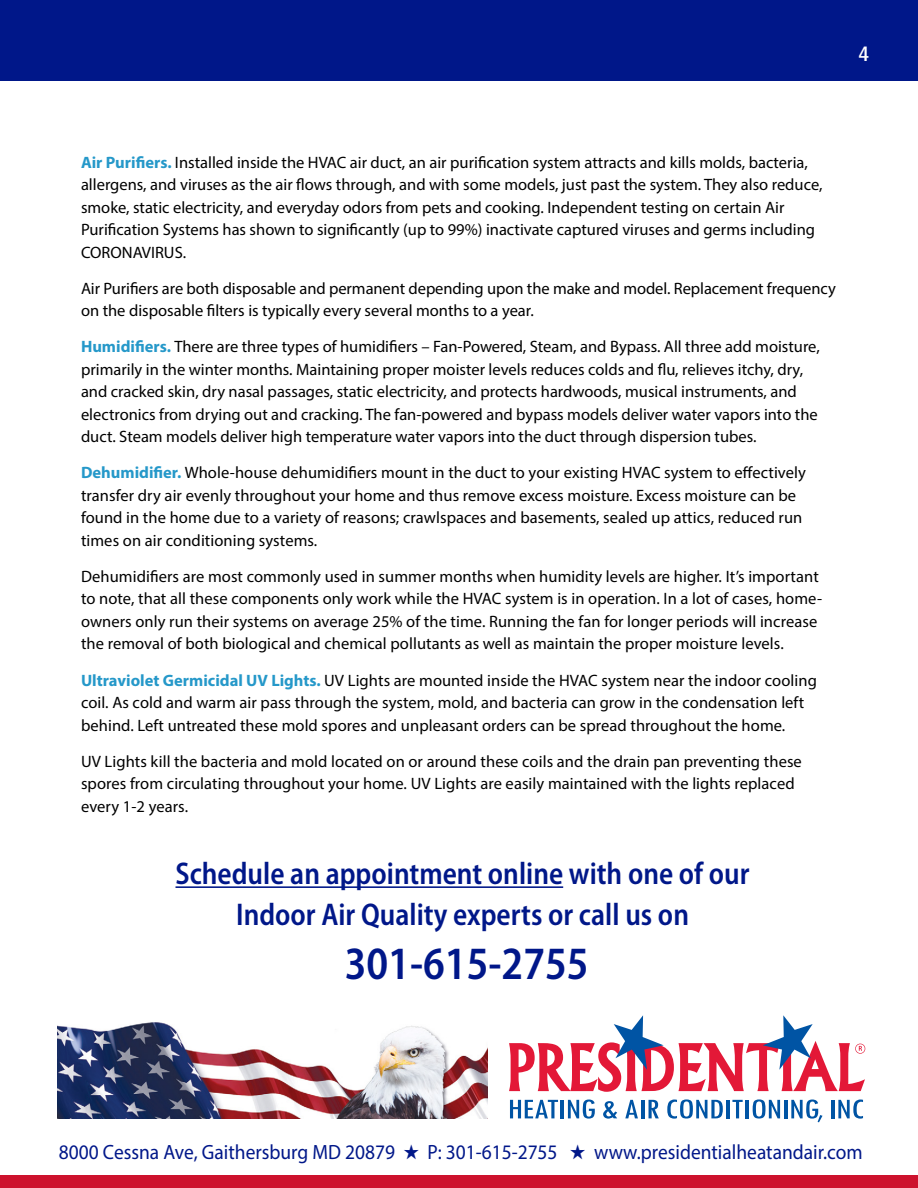
<style>
.page{position:relative;width:918px;height:1188px;background:#fff}
.page>*{position:absolute;margin:0;border:0;box-sizing:border-box;transform-origin:0 0}
.t1{font:600 semi-condensed 46.5px "Myriad Pro";color:#001789;scale:.94 1}
.t2{font:600 semi-condensed 31.5px/40.5px "Myriad Pro";color:#001789;text-align:center;scale:.94 1}
.t3{font:500 condensed 21px "Franklin Gothic";color:#fff}
.t4{font:20.7px "Myriad Pro";color:#001789;scale:.94 1}
.t5{font:16.5px/22.5px "Myriad Pro";color:#000}
.s1{font-weight:700;color:#2598c9}
</style>
<div class="page">
<div style="left:0;top:0;width:918px;height:81px;background:#001789"></div>
<div style="left:0;top:1175px;width:918px;height:13px;background:#cd122d"></div>
<hr style="left:176px;top:886px;width:387px;height:2px;background:#001789">
<svg style="left:510px;top:1100px;width:48px;height:18px"></svg>
<hr style="left:561px;top:1100px;width:3px;height:18px;background:#0054a4">
<svg style="left:568px;top:1100px;width:27px;height:19px"></svg>
<svg style="left:603px;top:1101px;width:14px;height:18px"></svg>
<svg style="left:625px;top:1100px;width:13px;height:18px"></svg>
<hr style="left:641px;top:1100px;width:3px;height:18px;background:#0054a4">
<svg style="left:649px;top:1100px;width:10px;height:18px"></svg>
<svg style="left:667px;top:1099px;width:56px;height:20px"></svg>
<hr style="left:727px;top:1100px;width:3px;height:18px;background:#0054a4">
<svg style="left:732px;top:1100px;width:11px;height:18px"></svg>
<hr style="left:746px;top:1100px;width:3px;height:18px;background:#0054a4">
<svg style="left:753px;top:1099px;width:27px;height:20px"></svg>
<hr style="left:784px;top:1100px;width:3px;height:18px;background:#0054a4">
<svg style="left:791px;top:1100px;width:32px;height:22px"></svg>
<hr style="left:831px;top:1100px;width:4px;height:18px;background:#0054a4">
<svg style="left:838px;top:1100px;width:25px;height:19px"></svg>
<svg style="left:509px;top:1015px;width:356px;height:77px"></svg>
<img style="left:57px;top:1022px;width:430px;height:97px">
<p class="t3" style="left:859px;top:41px;width:12px">4</p>
<p class="t5" style="left:81px;top:151px;width:743px"><span class="s1">Air Purifiers.</span> Installed inside the HVAC air duct, an air purification system attracts and kills molds, bacteria, allergens, and viruses as the air flows through, and with some models, just past the system. They also reduce, smoke, static electricity, and everyday odors from pets and cooking. Independent testing on certain Air Purification Systems has shown to significantly (up to 99%) inactivate captured viruses and germs including CORONAVIRUS.</p>
<p class="t5" style="left:81px;top:277px;width:756px">Air Purifiers are both disposable and permanent depending upon the make and model. Replacement frequency on the disposable filters is typically every several months to a year.</p>
<p class="t5" style="left:81px;top:335px;width:740px"><span class="s1">Humidifiers.</span> There are three types of humidifiers – Fan-Powered, Steam, and Bypass. All three add moisture, primarily in the winter months. Maintaining proper moister levels reduces colds and flu, relieves itchy, dry, and cracked skin, dry nasal passages, static electricity, and protects hardwoods, musical instruments, and electronics from drying out and cracking. The fan-powered and bypass models deliver water vapors into the duct. Steam models deliver high temperature water vapors into the duct through dispersion tubes.</p>
<p class="t5" style="left:81px;top:461px;width:726px"><span class="s1">Dehumidifier.</span> Whole-house dehumidifiers mount in the duct to your existing HVAC system to effectively transfer dry air evenly throughout your home and thus remove excess moisture. Excess moisture can be found in the home due to a variety of reasons; crawlspaces and basements, sealed up attics, reduced run times on air conditioning systems.</p>
<p class="t5" style="left:81px;top:565px;width:743px">Dehumidifiers are most commonly used in summer months when humidity levels are higher. It’s important to note, that all these components only work while the HVAC system is in operation. In a lot of cases, home&shy;owners only run their systems on average 25% of the time. Running the fan for longer periods will increase the removal of both biological and chemical pollutants as well as maintain the proper moisture levels.</p>
<p class="t5" style="left:81px;top:668px;width:737px"><span class="s1">Ultraviolet Germicidal UV Lights.</span> UV Lights are mounted inside the HVAC system near the indoor cooling coil. As cold and warm air pass through the system, mold, and bacteria can grow in the condensation left behind. Left untreated these mold spores and unpleasant orders can be spread throughout the home.</p>
<p class="t5" style="left:81px;top:749px;width:722px">UV Lights kill the bacteria and mold located on or around these coils and the drain pan preventing these spores from circulating throughout your home. UV Lights are easily maintained with the lights replaced every 1-2 years.</p>
<h2 class="t2" style="left:176px;top:853px;width:612px">Schedule an appointment online with one of our<br>Indoor Air Quality experts or call us on</h2>
<h1 class="t1" style="left:345px;top:934px;width:261px">301-615-2755</h1>
<p class="t4" style="left:59px;top:1139px;width:857px">8000 Cessna Ave, Gaithersburg MD 20879 ★ P: 301-615-2755 ★ www.presidentialheatandair.com</p>
</div>
